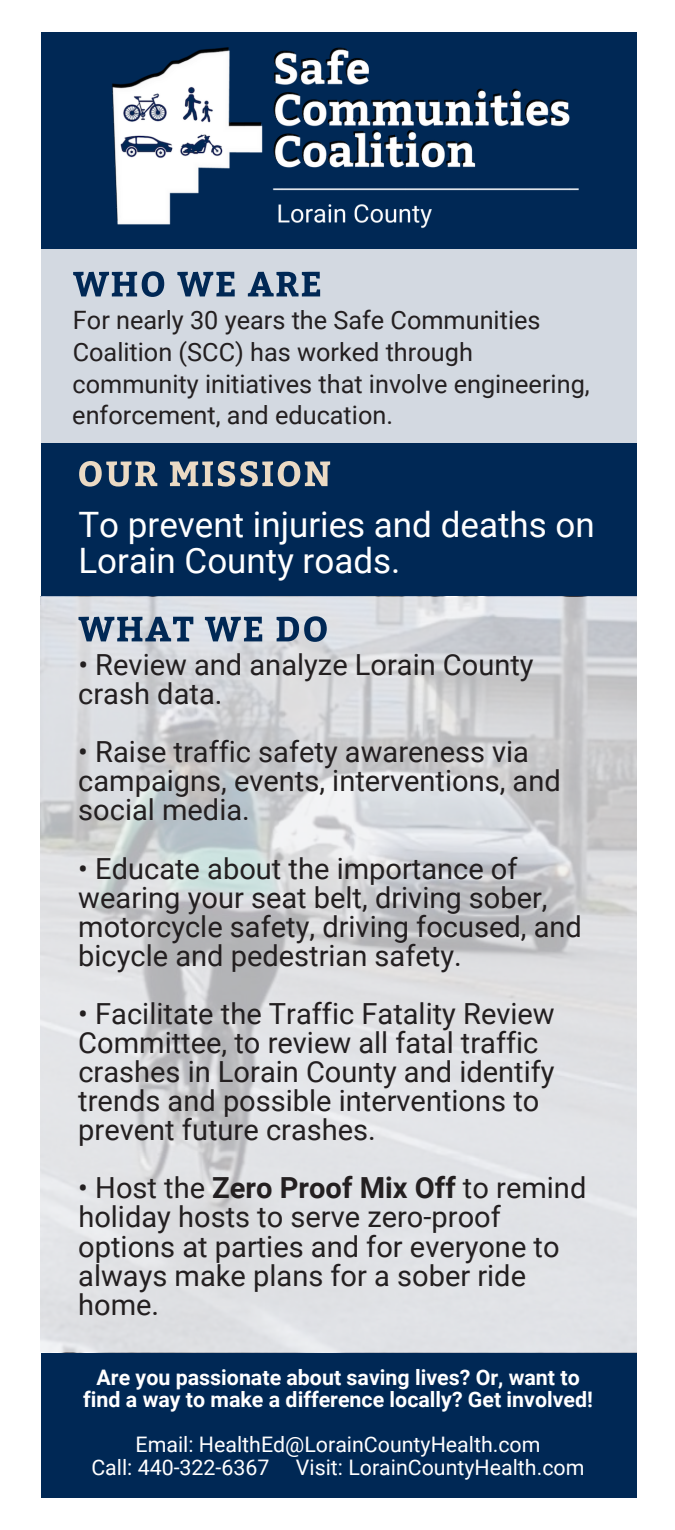
<style>
.page{position:relative;width:675px;height:1530px;background:#fff}
.page>*{position:absolute;margin:0;border:0;box-sizing:border-box;transform-origin:0 0}
.t1{font:35px/35.8px "Roboto";color:#fff}
.t2{font:29px/29px "Roboto";color:#231f20}
.t3{font:25.25px/32px "Roboto";color:#231f20}
.t4{font:700 21.5px/22.5px "Roboto";color:#fff;text-align:center}
.t5{font:21.5px/22.5px "Roboto";color:#fff;text-align:center}
.s1{font-weight:700}
</style>
<div class="page">
<div style="left:41px;top:32px;width:596px;height:1466px;background:#002855"></div>
<div style="left:41px;top:250px;width:596px;height:193px;background:#d3d9e1"></div>
<svg style="left:73px;top:271px;width:91px;height:26px"></svg>
<svg style="left:177px;top:272px;width:58px;height:24px"></svg>
<svg style="left:248px;top:272px;width:72px;height:24px"></svg>
<svg style="left:79px;top:461px;width:78px;height:26px"></svg>
<svg style="left:170px;top:461px;width:160px;height:26px"></svg>
<svg style="left:41px;top:597px;width:596px;height:755px;background:#d7d9dc"></svg>
<img style="left:93px;top:47px;width:498px;height:203px">
<svg style="left:79px;top:617px;width:114px;height:24px"></svg>
<svg style="left:205px;top:617px;width:57px;height:24px"></svg>
<svg style="left:277px;top:616px;width:50px;height:26px"></svg>
<p class="t3" style="left:72px;top:303px;width:519px">For nearly 30 years the Safe Communities Coalition (SCC) has worked through community initiatives that involve engineering, enforcement, and education.</p>
<p class="t1" style="left:78px;top:506px;width:518px">To prevent injuries and deaths on<br>Lorain County roads.</p>
<p class="t2" style="left:78px;top:649px;width:457px">• Review and analyze Lorain County crash data.</p>
<p class="t2" style="left:78px;top:736px;width:484px">• Raise traffic safety awareness via campaigns, events, interventions, and social media.</p>
<p class="t2" style="left:78px;top:853px;width:505px">• Educate about the importance of wearing your seat belt, driving sober, motorcycle safety, driving focused, and bicycle and pedestrian safety.</p>
<p class="t2" style="left:78px;top:998px;width:478px">• Facilitate the Traffic Fatality Review Committee, to review all fatal traffic crashes in Lorain County and identify trends and possible interventions to prevent future crashes.</p>
<p class="t2" style="left:78px;top:1172px;width:510px">• Host the <span class="s1">Zero Proof Mix Off</span> to remind holiday hosts to serve zero-proof options at parties and for everyone to always make plans for a sober ride home.</p>
<p class="t4" style="left:83px;top:1365px;width:511px">Are you passionate about saving lives? Or, want to find a way to make a difference locally? Get involved!</p>
<p class="t5" style="left:91px;top:1433px;width:495px">Email: HealthEd@LorainCountyHealth.com<br>Call: 440-322-6367 Visit: LorainCountyHealth.com</p>
</div>
